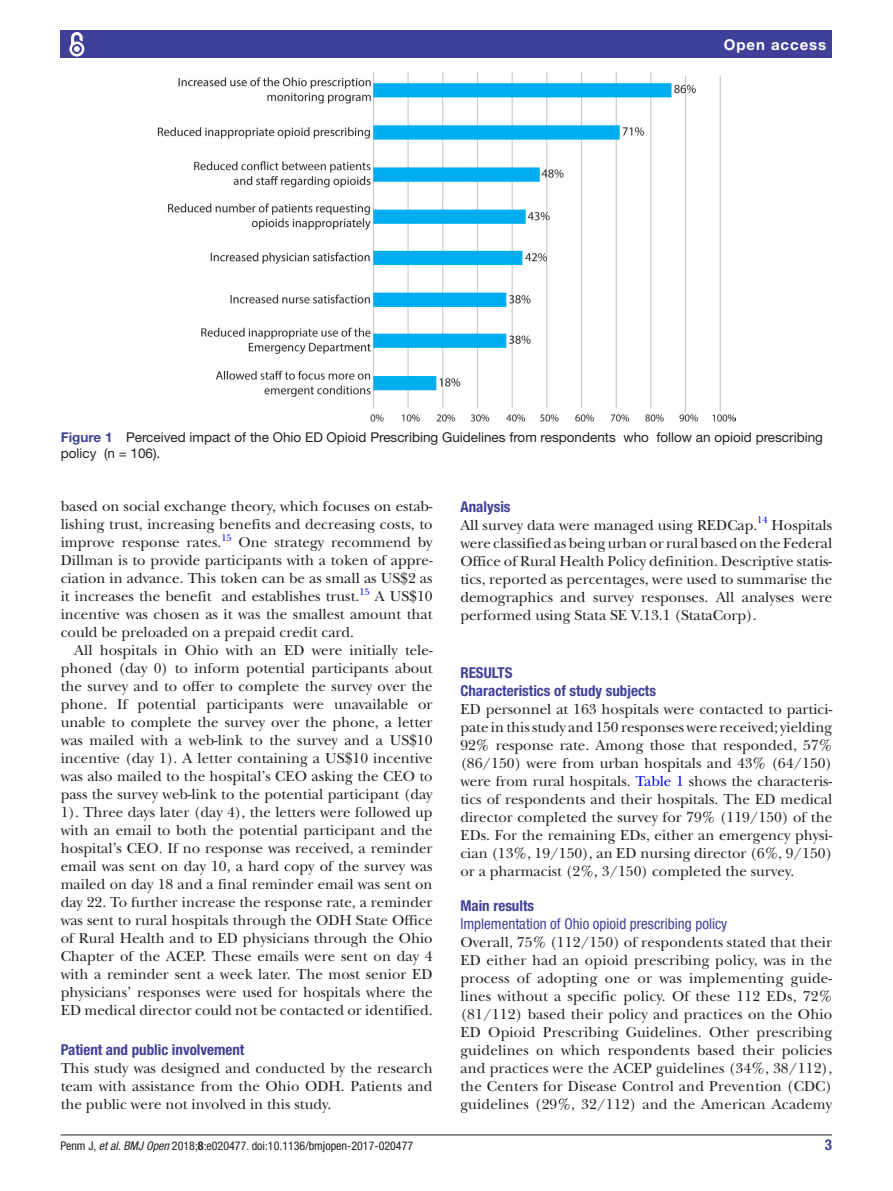
<style>
.page{position:relative;width:893px;height:1191px;background:#fff}
.page>*{position:absolute;margin:0;border:0;box-sizing:border-box;transform-origin:0 0}
.t1{font:15px/18px "New Baskerville";color:#231f20;text-align:justify}
.t2{font:700 condensed 15px/18px "Helvetica Neue LT Std";color:#414099}
.t3{font:condensed 15px "Helvetica Neue LT Std";color:#414099}
.t4{font:700 15px "Helvetica Neue LT Std";letter-spacing:.065em;color:#fff}
.t5{font:13.5px/16.2px "Helvetica Neue LT Std";color:#231f20}
.t6{font:condensed 12px "Helvetica Neue LT Std";color:#231f20}
.t7{font:9.9px "New Baskerville";color:#00f}
.s1{font-weight:700;color:#414099}
.s2{color:#00f}
.s3{font-style:italic}
.s4{font-weight:700}
</style>
<div class="page">
<hr style="left:61px;top:1134px;width:771px;height:1px;background:#231f20">
<div style="left:61px;top:31px;width:771px;height:27px;background:#414099"></div>
<svg style="left:69px;top:32px;width:16px;height:25px"></svg>
<img style="left:157px;top:73px;width:579px;height:349px">
<p class="t4" style="left:724px;top:35px;width:104px">Open access</p>
<p class="t5" style="left:61px;top:428px;width:764px"><span class="s1">Figure 1</span> Perceived impact of the Ohio ED Opioid Prescribing Guidelines from respondents who follow an opioid prescribing policy (n = 106).</p>
<p class="t1" style="left:61px;top:497px;width:373px">based on social exchange theory, which focuses on estab&shy;lishing trust, increasing benefits and decreasing costs, to improve response rates.</p>
<p class="t7" style="left:221px;top:531px;width:12px">15</p>
<p class="t1" style="left:61px;top:533px;width:373px;text-indent:178px">One strategy recommend by Dillman is to provide participants with a token of appre&shy;ciation in advance. This token can be as small as US$2 as it increases the benefit and establishes trust.</p>
<p class="t7" style="left:359px;top:585px;width:12px">15</p>
<p class="t1" style="left:61px;top:587px;width:373px;text-indent:314px">A US$10 incentive was chosen as it was the smallest amount that could be preloaded on a prepaid credit card.</p>
<p class="t1" style="left:61px;top:641px;width:373px;text-indent:14px">All hospitals in Ohio with an ED were initially tele&shy;phoned (day 0) to inform potential participants about the survey and to offer to complete the survey over the phone. If potential participants were unavailable or unable to complete the survey over the phone, a letter was mailed with a web-link to the survey and a US$10 incentive (day 1). A letter containing a US$10 incentive was also mailed to the hospital’s CEO asking the CEO to pass the survey web-link to the potential participant (day 1). Three days later (day 4), the letters were followed up with an email to both the potential participant and the hospital’s CEO. If no response was received, a reminder email was sent on day 10, a hard copy of the survey was mailed on day 18 and a final reminder email was sent on day 22. To further increase the response rate, a reminder was sent to rural hospitals through the ODH State Office of Rural Health and to ED physicians through the Ohio Chapter of the ACEP. These emails were sent on day 4 with a reminder sent a week later. The most senior ED physicians’ responses were used for hospitals where the ED medical director could not be contacted or identified.</p>
<p class="t2" style="left:61px;top:1040px;width:185px">Patient and public involvement</p>
<p class="t1" style="left:61px;top:1059px;width:373px">This study was designed and conducted by the research team with assistance from the Ohio ODH. Patients and the public were not involved in this study.</p>
<p class="t2" style="left:460px;top:497px;width:52px">Analysis</p>
<p class="t1" style="left:460px;top:516px;width:298px">All survey data were managed using REDCap.</p>
<p class="t7" style="left:757px;top:514px;width:12px">14</p>
<p class="t1" style="left:460px;top:516px;width:373px;text-indent:311px">Hospitals were classified as being urban or rural based on the Federal Office of Rural Health Policy definition. Descriptive statis&shy;tics, reported as percentages, were used to summarise the demographics and survey responses. All analyses were performed using Stata SE V.13.1 (StataCorp).</p>
<p class="t2" style="left:460px;top:664px;width:197px">Results<br>Characteristics of study subjects</p>
<p class="t1" style="left:460px;top:700px;width:373px">ED personnel at 163 hospitals were contacted to partici&shy;pate in this study and 150 responses were received; yielding 92% response rate. Among those that responded, 57% (86/150) were from urban hospitals and 43% (64/150) were from rural hospitals. <span class="s2">Table 1</span> shows the characteris&shy;tics of respondents and their hospitals. The ED medical director completed the survey for 79% (119/150) of the EDs. For the remaining EDs, either an emergency physi&shy;cian (13%, 19/150), an ED nursing director (6%, 9/150) or a pharmacist (2%, 3/150) completed the survey.</p>
<p class="t2" style="left:460px;top:896px;width:75px">Main results</p>
<p class="t3" style="left:460px;top:915px;width:268px">Implementation of Ohio opioid prescribing policy</p>
<p class="t1" style="left:460px;top:933px;width:373px">Overall, 75% (112/150) of respondents stated that their ED either had an opioid prescribing policy, was in the process of adopting one or was implementing guide&shy;lines without a specific policy. Of these 112 EDs, 72% (81/112) based their policy and practices on the Ohio ED Opioid Prescribing Guidelines. Other prescribing guidelines on which respondents based their policies and practices were the ACEP guidelines (34%, 38/112), the Centers for Disease Control and Prevention (CDC) guidelines (29%, 32/112) and the American Academy</p>
<p class="t6" style="left:61px;top:1138px;width:354px">Penm J, <span class="s3">et al</span>. <span class="s3">BMJ Open</span> 2018;<span class="s4">8</span>:e020477. doi:10.1136/bmjopen-2017-020477</p>
<p class="t2" style="left:825px;top:1135px;width:9px">3</p>
</div>
